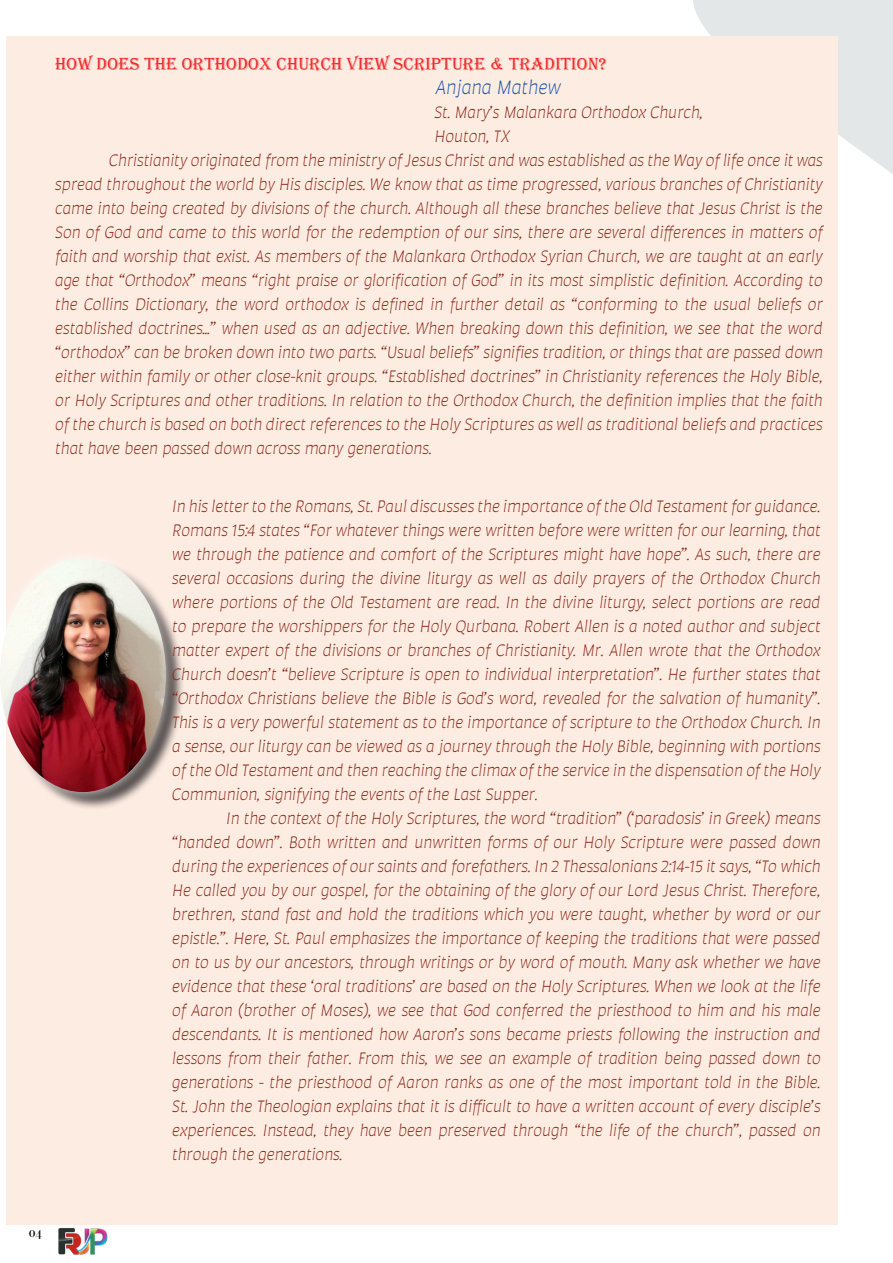
<style>
.page{position:relative;width:893px;height:1263px;background:#fff}
.page>*{position:absolute;margin:0;border:0;box-sizing:border-box;transform-origin:0 0}
.Subheading_2_-_Align{font:italic 300 21px "Auster";color:#2155a5}
.Subheading_2_-_Align-2{font:italic 300 18px/24px "Auster";color:#8b2a1b;text-align:justify}
.Subheading_2_-_Align-3{font:18px "Algerian";color:#ee2d2d}
.t1{font:500 13.5px "Operetta 12";color:#0b0e11}
</style>
<div class="page">
<img style="left:58px;top:1227px;width:49px;height:27px">
<svg style="left:693px;top:0;width:200px;height:174px;fill:#e4e7e8"></svg>
<div style="left:6px;top:36px;width:832px;height:1188px;background:#fdece2"></div>
<div style="left:2px;top:560px;width:182px;height:251px;background:#231f20;opacity:.75"></div>
<div style="left:0;top:548px;width:175px;height:253px;background:#fff;opacity:.75"></div>
<img style="left:0;top:558px;width:166px;height:234px">
<p class="Subheading_2_-_Align-3" style="left:55px;top:54px;width:553px">HOW DOES THE ORTHODOX CHURCH VIEW SCRIPTURE &amp; TRADITION?</p>
<p class="Subheading_2_-_Align" style="left:436px;top:76px;width:126px">Anjana Mathew</p>
<p class="Subheading_2_-_Align-2" style="left:434px;top:100px;width:270px">St. Mary’s Malankara Orthodox Church,</p>
<p class="Subheading_2_-_Align-2" style="left:434px;top:124px;width:77px">Houton, TX</p>
<p class="Subheading_2_-_Align-2" style="left:55px;top:148px;width:769px;text-indent:54px">Christianity originated from the ministry of Jesus Christ and was established as the Way of life once it was spread throughout the world by His disciples. We know that as time progressed, various branches of Christianity came into being created by divisions of the church. Although all these branches believe that Jesus Christ is the Son of God and came to this world for the redemption of our sins, there are several differences in matters of faith and worship that exist. As members of the Malankara Orthodox Syrian Church, we are taught at an early age that “Orthodox” means “right praise or glorification of God” in its most simplistic definition. According to the Collins Dictionary, the word orthodox is defined in further detail as “conforming to the usual beliefs or established doctrines…” when used as an adjective. When breaking down this definition, we see that the word “orthodox” can be broken down into two parts. “Usual beliefs” signifies tradition, or things that are passed down either within family or other close-knit groups. “Established doctrines” in Christianity references the Holy Bible, or Holy Scriptures and other traditions. In relation to the Orthodox Church, the definition implies that the faith of the church is based on both direct references to the Holy Scriptures as well as traditional beliefs and practices that have been passed down across many generations.</p>
<p class="Subheading_2_-_Align-2" style="left:172px;top:494px;width:650px">In his letter to the Romans, St. Paul discusses the importance of the Old Testament for guidance.<br>Romans 15:4 states “For whatever things were written before were written for our learning, that we through the patience and comfort of the Scriptures might have hope”. As such, there are several occasions during the divine liturgy as well as daily prayers of the Orthodox Church where portions of the Old Testament are read. In the divine liturgy, select portions are read to prepare the worshippers for the Holy Qurbana. Robert Allen is a noted author and subject matter expert of the divisions or branches of Christianity. Mr. Allen wrote that the Orthodox Church doesn’t “believe Scripture is open to individual interpretation”. He further states that “Orthodox Christians believe the Bible is God’s word, revealed for the salvation of humanity”.<br>This is a very powerful statement as to the importance of scripture to the Orthodox Church. In a sense, our liturgy can be viewed as a journey through the Holy Bible, beginning with portions of the Old Testament and then reaching the climax of the service in the dispensation of the Holy Communion, signifying the events of the Last Supper.</p>
<p class="Subheading_2_-_Align-2" style="left:172px;top:806px;width:650px;text-indent:54px">In the context of the Holy Scriptures, the word “tradition” (‘paradosis’ in Greek) means “handed down”. Both written and unwritten forms of our Holy Scripture were passed down during the experiences of our saints and forefathers. In 2 Thessalonians 2:14-15 it says, “To which He called you by our gospel, for the obtaining of the glory of our Lord Jesus Christ. Therefore, brethren, stand fast and hold the traditions which you were taught, whether by word or our epistle.”. Here, St. Paul emphasizes the importance of keeping the traditions that were passed on to us by our ancestors, through writings or by word of mouth. Many ask whether we have evidence that these ‘oral traditions’ are based on the Holy Scriptures. When we look at the life of Aaron (brother of Moses), we see that God conferred the priesthood to him and his male descendants. It is mentioned how Aaron’s sons became priests following the instruction and lessons from their father. From this, we see an example of tradition being passed down to generations - the priesthood of Aaron ranks as one of the most important told in the Bible.<br>St. John the Theologian explains that it is difficult to have a written account of every disciple’s experiences. Instead, they have been preserved through “the life of the church”, passed on through the generations.</p>
<p class="t1" style="left:29px;top:1224px;width:15px">04</p>
</div>
